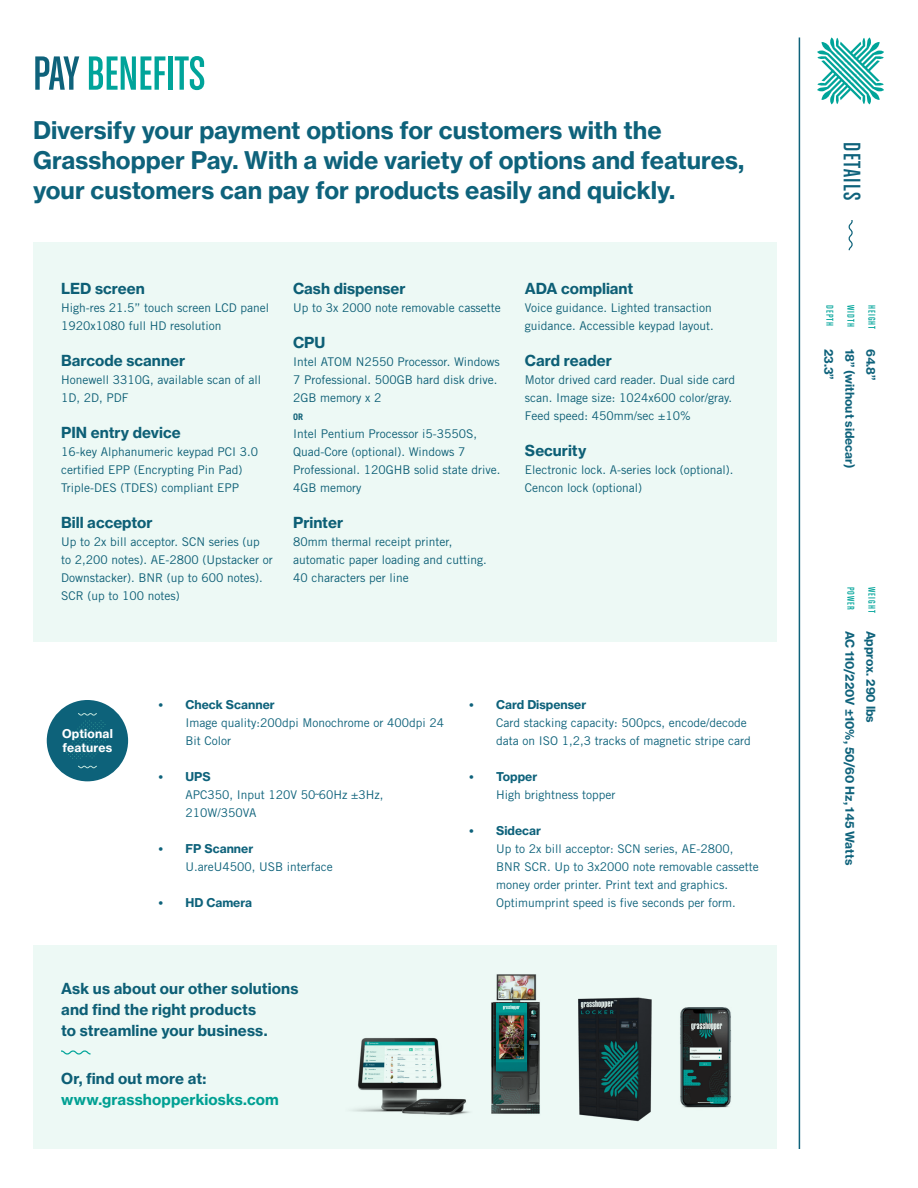
<style>
.page{position:relative;width:918px;height:1188px;background:#fff}
.page>*{position:absolute;margin:0;border:0;box-sizing:border-box;transform-origin:0 0}
.t1{font:51px "Chalet Comprime Cologne Eighty";color:#00a49a}
.t2{font:25.5px "Chalet Comprime Cologne Eighty";letter-spacing:.05em;color:#0e627b}
.t3{font:24px/30px "N Haas Grotesk TX Pro 75 Bd";color:#0e627b}
.t4{font:15px/21px "N Haas Grotesk TX Pro 75 Bd";color:#0e627b}
.t5{font:15px/21px "N Haas Grotesk TX Pro 75 Bd";letter-spacing:.01em;color:#00a49a}
.t6{font:12px/18px "Trade Gothic";color:#0e627b}
.t7{font:12px "N Haas Grotesk TX Pro 75 Bd";color:#0e627b}
.t8{font:12px/13.5px "N Haas Grotesk TX Pro 75 Bd";letter-spacing:.015em;color:#fff}
.t9{font:10.5px "Chalet Comprime Cologne Eighty";letter-spacing:.1em;color:#00a49a}
.t10{font:700 9px "Trade Gothic";color:#0e627b}
.s1{color:#0e627b}
.s2{font-family:"N Haas Grotesk TX Pro 75 Bd"}
</style>
<div class="page">
<div style="left:47px;top:700px;width:81px;height:81px;background:#0d627a;border-radius:50%"></div>
<svg style="left:66px;top:713px;width:42px;height:46px"></svg>
<svg style="left:78px;top:766px;width:19px;height:2px"></svg>
<hr style="left:799px;top:38px;width:1px;height:1111px;background:#0e627b">
<svg style="left:848px;top:221px;width:5px;height:29px"></svg>
<svg style="left:33px;top:946px;width:743px;height:203px;fill:#edf9f5"></svg>
<div style="left:33px;top:243px;width:743px;height:399px;background:#edf9f5"></div>
<svg style="left:61px;top:1050px;width:29px;height:5px"></svg>
<svg style="left:817px;top:38px;width:67px;height:66px"></svg>
<p class="t1" style="left:33px;top:45px;width:174px"><span class="s1">PAY</span> BENEFITS</p>
<p class="t3" style="left:33px;top:115px;width:713px">Diversify your payment options for customers with the<br>Grasshopper Pay. With a wide variety of options and features, your customers can pay for products easily and quickly.</p>
<p class="t4" style="left:61px;top:278px;width:85px">LED screen</p>
<p class="t6" style="left:61px;top:299px;width:209px">High-res 21.5” touch screen LCD panel<br>1920x1080 full HD resolution</p>
<p class="t4" style="left:61px;top:350px;width:126px">Barcode scanner</p>
<p class="t6" style="left:61px;top:371px;width:201px">Honewell 3310G, available scan of all<br>1D, 2D, PDF</p>
<p class="t4" style="left:61px;top:422px;width:121px">PIN entry device</p>
<p class="t6" style="left:61px;top:443px;width:198px">16-key Alphanumeric keypad PCI 3.0 certified EPP (Encrypting Pin Pad)<br>Triple-DES (TDES) compliant EPP</p>
<p class="t4" style="left:61px;top:512px;width:93px">Bill acceptor</p>
<p class="t6" style="left:61px;top:533px;width:213px">Up to 2x bill acceptor. SCN series (up to 2,200 notes). AE-2800 (Upstacker or Downstacker). BNR (up to 600 notes).<br>SCR (up to 100 notes)</p>
<p class="t4" style="left:293px;top:278px;width:114px">Cash dispenser</p>
<p class="t6" style="left:293px;top:299px;width:209px">Up to 3x 2000 note removable cassette</p>
<p class="t4" style="left:293px;top:332px;width:34px">CPU</p>
<p class="t6" style="left:293px;top:353px;width:208px">Intel ATOM N2550 Processor. Windows<br>7 Professional. 500GB hard disk drive.<br>2GB memory x 2</p>
<p class="t10" style="left:293px;top:412px;width:12px">OR</p>
<p class="t6" style="left:293px;top:425px;width:209px">Intel Pentium Processor i5-3550S,<br>Quad-Core (optional). Windows 7<br>Professional. 120GHB solid state drive.<br>4GB memory</p>
<p class="t4" style="left:293px;top:512px;width:52px">Printer</p>
<p class="t6" style="left:293px;top:533px;width:195px">80mm thermal receipt printer, automatic paper loading and cutting.<br>40 characters per line</p>
<p class="t4" style="left:525px;top:278px;width:110px">ADA compliant</p>
<p class="t6" style="left:525px;top:299px;width:190px">Voice guidance. Lighted transaction guidance. Accessible keypad layout.</p>
<p class="t4" style="left:525px;top:350px;width:88px">Card reader</p>
<p class="t6" style="left:525px;top:371px;width:212px">Motor drived card reader. Dual side card scan. Image size: 1024x600 color/gray.<br>Feed speed: 450mm/sec ±10%</p>
<p class="t4" style="left:525px;top:440px;width:63px">Security</p>
<p class="t6" style="left:525px;top:461px;width:210px">Electronic lock. A-series lock (optional).<br>Cencon lock (optional)</p>
<p class="t8" style="left:62px;top:727px;width:52px">Optional features</p>
<p class="t6" style="left:186px;top:696px;width:260px;text-indent:-27px"><span class="s2">• Check Scanner<br></span>Image quality:200dpi Monochrome or 400dpi 24<br>Bit Color</p>
<p class="t6" style="left:186px;top:768px;width:199px;text-indent:-27px"><span class="s2">• UPS<br></span>APC350, Input 120V 50˜60Hz ±3Hz,<br>210W/350VA</p>
<p class="t6" style="left:186px;top:840px;width:149px;text-indent:-27px"><span class="s2">• FP Scanner<br></span>U.areU4500, USB interface</p>
<p class="t7" style="left:159px;top:895px;width:95px">• HD Camera</p>
<p class="t6" style="left:496px;top:696px;width:256px;text-indent:-27px"><span class="s2">• Card Dispenser<br></span>Card stacking capacity: 500pcs, encode/decode data on ISO 1,2,3 tracks of magnetic stripe card</p>
<p class="t6" style="left:496px;top:768px;width:121px;text-indent:-27px"><span class="s2">• Topper<br></span>High brightness topper</p>
<p class="t6" style="left:496px;top:822px;width:264px;text-indent:-27px"><span class="s2">• Sidecar<br></span>Up to 2x bill acceptor: SCN series, AE-2800, BNR SCR. Up to 3x2000 note removable cassette money order printer. Print text and graphics.<br>Optimumprint speed is five seconds per form.</p>
<p class="t4" style="left:61px;top:978px;width:239px">Ask us about our other solutions and find the right products<br>to streamline your business.</p>
<p class="t5" style="left:61px;top:1068px;width:219px"><span class="s1">Or, find out more at: </span>www.grasshopperkiosks.com</p>
<p class="t2" style="left:866px;top:142px;width:59px;rotate:90deg">DETAILS</p>
<p class="t9" style="left:836px;top:305px;width:23px;rotate:90deg">DEPTH</p>
<p class="t9" style="left:857px;top:305px;width:23px;rotate:90deg">WIDTH</p>
<p class="t9" style="left:878px;top:305px;width:26px;rotate:90deg">HEIGHT</p>
<p class="t7" style="left:837px;top:349px;width:32px;rotate:90deg">23.3”</p>
<p class="t7" style="left:858px;top:349px;width:121px;rotate:90deg">18” (without sidecar)</p>
<p class="t7" style="left:879px;top:349px;width:33px;rotate:90deg">64.8”</p>
<p class="t9" style="left:857px;top:587px;width:25px;rotate:90deg">POWER</p>
<p class="t9" style="left:878px;top:587px;width:27px;rotate:90deg">WEIGHT</p>
<p class="t7" style="left:858px;top:631px;width:236px;rotate:90deg">AC 110/220V ±10%, 50/60 Hz, 145 Watts</p>
<p class="t7" style="left:879px;top:631px;width:94px;rotate:90deg">Approx. 290 lbs</p>
</div>
